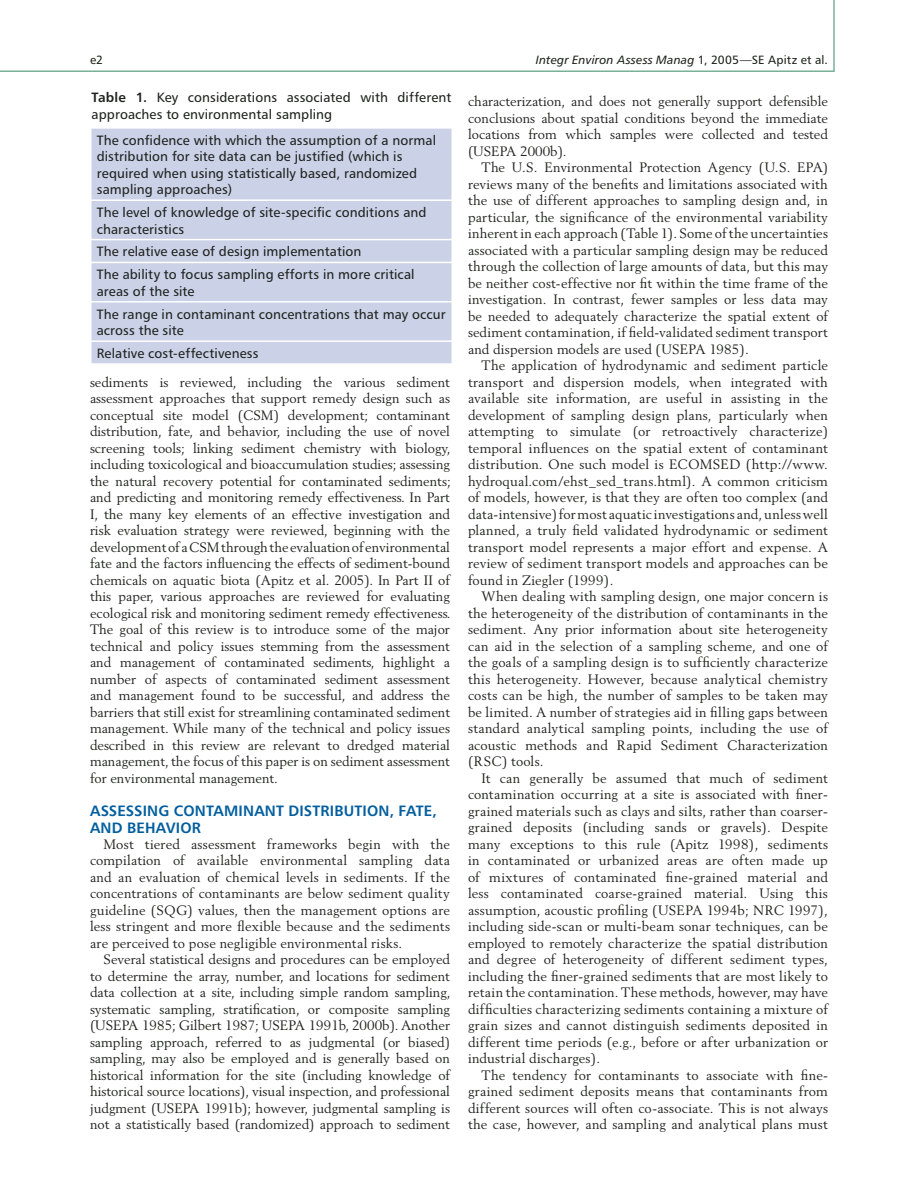
<style>
.page{position:relative;width:918px;height:1188px;background:#fff}
.page>*{position:absolute;margin:0;border:0;box-sizing:border-box;transform-origin:0 0}
.t1{font:15px/16.5px "Humanist 777 BT Bold B";letter-spacing:.01em;color:#005e9e}
.t2{font:13.5px/16.5px "Berling";color:#1f221e;text-align:justify}
.t3{font:13.5px/16.5px "Humanist 777 BT Roman B";letter-spacing:.01em;color:#1f221e}
.t4{font:12px "Humanist 777 BT Italic B";letter-spacing:.015em;color:#1f221e}
.t5{font:12px "Humanist 777 BT Roman B";color:#1f221e}
.s1{font-family:"Humanist 777 BT Roman B"}
.s2{font-family:"Humanist 777 BT Bold B"}
</style>
<div class="page">
<svg style="left:0;top:0;width:835px;height:72px"></svg>
<div style="left:92px;top:129px;width:360px;height:234px;background:#cbd2e7"></div>
<hr style="left:90px;top:199px;width:363px;height:2px;background:#fff">
<hr style="left:90px;top:239px;width:363px;height:1px;background:#fff">
<hr style="left:90px;top:262px;width:363px;height:1px;background:#fff">
<hr style="left:90px;top:301px;width:363px;height:2px;background:#fff">
<hr style="left:90px;top:340px;width:363px;height:2px;background:#fff">
<p class="t5" style="left:90px;top:55px;width:15px">e2</p>
<p class="t4" style="left:536px;top:55px;width:294px">Integr Environ Assess Manag <span class="s1">1, 2005—SE Apitz et al.</span></p>
<p class="t3" style="left:92px;top:91px;width:361px"><span class="s2">Table 1.</span> Key considerations associated with different approaches to environmental sampling</p>
<p class="t3" style="left:97px;top:133px;width:341px">The confidence with which the assumption of a normal distribution for site data can be justified (which is required when using statistically based, randomized sampling approaches)</p>
<p class="t3" style="left:97px;top:205px;width:331px">The level of knowledge of site-specific conditions and characteristics</p>
<p class="t3" style="left:97px;top:241px;width:319px;line-height:22.8px">The relative ease of design implementation<br>The ability to focus sampling efforts in more critical</p>
<p class="t3" style="left:97px;top:281px;width:350px;line-height:22.8px">areas of the site<br>The range in contaminant concentrations that may occur</p>
<p class="t3" style="left:97px;top:320px;width:163px;line-height:22.8px">across the site<br>Relative cost-effectiveness</p>
<p class="t2" style="left:90px;top:375px;width:362px">sediments is reviewed, including the various sediment assessment approaches that support remedy design such as conceptual site model (CSM) development; contaminant distribution, fate, and behavior, including the use of novel screening tools; linking sediment chemistry with biology, including toxicological and bioaccumulation studies; assessing the natural recovery potential for contaminated sediments; and predicting and monitoring remedy effectiveness. In Part I, the many key elements of an effective investigation and risk evaluation strategy were reviewed, beginning with the development of a CSM through the evaluation of environmental fate and the factors influencing the effects of sediment-bound chemicals on aquatic biota (Apitz et al. 2005). In Part II of this paper, various approaches are reviewed for evaluating ecological risk and monitoring sediment remedy effectiveness.<br>The goal of this review is to introduce some of the major technical and policy issues stemming from the assessment and management of contaminated sediments, highlight a number of aspects of contaminated sediment assessment and management found to be successful, and address the barriers that still exist for streamlining contaminated sediment management. While many of the technical and policy issues described in this review are relevant to dredged material management, the focus of this paper is on sediment assessment for environmental management.</p>
<p class="t1" style="left:90px;top:804px;width:349px">ASSESSING CONTAMINANT DISTRIBUTION, FATE,<br>AND BEHAVIOR</p>
<p class="t2" style="left:90px;top:837px;width:362px;text-indent:14px">Most tiered assessment frameworks begin with the compilation of available environmental sampling data and an evaluation of chemical levels in sediments. If the concentrations of contaminants are below sediment quality guideline (SQG) values, then the management options are less stringent and more flexible because and the sediments are perceived to pose negligible environmental risks.</p>
<p class="t2" style="left:90px;top:952px;width:362px;text-indent:14px">Several statistical designs and procedures can be employed to determine the array, number, and locations for sediment data collection at a site, including simple random sampling, systematic sampling, stratification, or composite sampling (USEPA 1985; Gilbert 1987; USEPA 1991b, 2000b). Another sampling approach, referred to as judgmental (or biased) sampling, may also be employed and is generally based on historical information for the site (including knowledge of historical source locations), visual inspection, and professional judgment (USEPA 1991b); however, judgmental sampling is not a statistically based (randomized) approach to sediment</p>
<p class="t2" style="left:468px;top:94px;width:362px">characterization, and does not generally support defensible conclusions about spatial conditions beyond the immediate locations from which samples were collected and tested (USEPA 2000b).</p>
<p class="t2" style="left:468px;top:160px;width:362px;text-indent:14px">The U.S. Environmental Protection Agency (U.S. EPA) reviews many of the benefits and limitations associated with the use of different approaches to sampling design and, in particular, the significance of the environmental variability inherent in each approach (Table 1). Some of the uncertainties associated with a particular sampling design may be reduced through the collection of large amounts of data, but this may be neither cost-effective nor fit within the time frame of the investigation. In contrast, fewer samples or less data may be needed to adequately characterize the spatial extent of sediment contamination, if field-validated sediment transport and dispersion models are used (USEPA 1985).</p>
<p class="t2" style="left:468px;top:358px;width:362px;text-indent:14px">The application of hydrodynamic and sediment particle transport and dispersion models, when integrated with available site information, are useful in assisting in the development of sampling design plans, particularly when attempting to simulate (or retroactively characterize) temporal influences on the spatial extent of contaminant distribution. One such model is ECOMSED (http://www. hydroqual.com/ehst_sed_trans.html). A common criticism of models, however, is that they are often too complex (and data-intensive) for most aquatic investigations and, unless well planned, a truly field validated hydrodynamic or sediment transport model represents a major effort and expense. A review of sediment transport models and approaches can be found in Ziegler (1999).</p>
<p class="t2" style="left:468px;top:589px;width:362px;text-indent:14px">When dealing with sampling design, one major concern is the heterogeneity of the distribution of contaminants in the sediment. Any prior information about site heterogeneity can aid in the selection of a sampling scheme, and one of the goals of a sampling design is to sufficiently characterize this heterogeneity. However, because analytical chemistry costs can be high, the number of samples to be taken may be limited. A number of strategies aid in filling gaps between standard analytical sampling points, including the use of acoustic methods and Rapid Sediment Characterization (RSC) tools.</p>
<p class="t2" style="left:468px;top:771px;width:362px;text-indent:14px">It can generally be assumed that much of sediment contamination occurring at a site is associated with finer&shy;grained materials such as clays and silts, rather than coarser&shy;grained deposits (including sands or gravels). Despite many exceptions to this rule (Apitz 1998), sediments in contaminated or urbanized areas are often made up of mixtures of contaminated fine-grained material and less contaminated coarse-grained material. Using this assumption, acoustic profiling (USEPA 1994b; NRC 1997), including side-scan or multi-beam sonar techniques, can be employed to remotely characterize the spatial distribution and degree of heterogeneity of different sediment types, including the finer-grained sediments that are most likely to retain the contamination. These methods, however, may have difficulties characterizing sediments containing a mixture of grain sizes and cannot distinguish sediments deposited in different time periods (e.g., before or after urbanization or industrial discharges).</p>
<p class="t2" style="left:468px;top:1068px;width:362px;text-indent:14px">The tendency for contaminants to associate with fine&shy;grained sediment deposits means that contaminants from different sources will often co-associate. This is not always the case, however, and sampling and analytical plans must</p>
</div>
